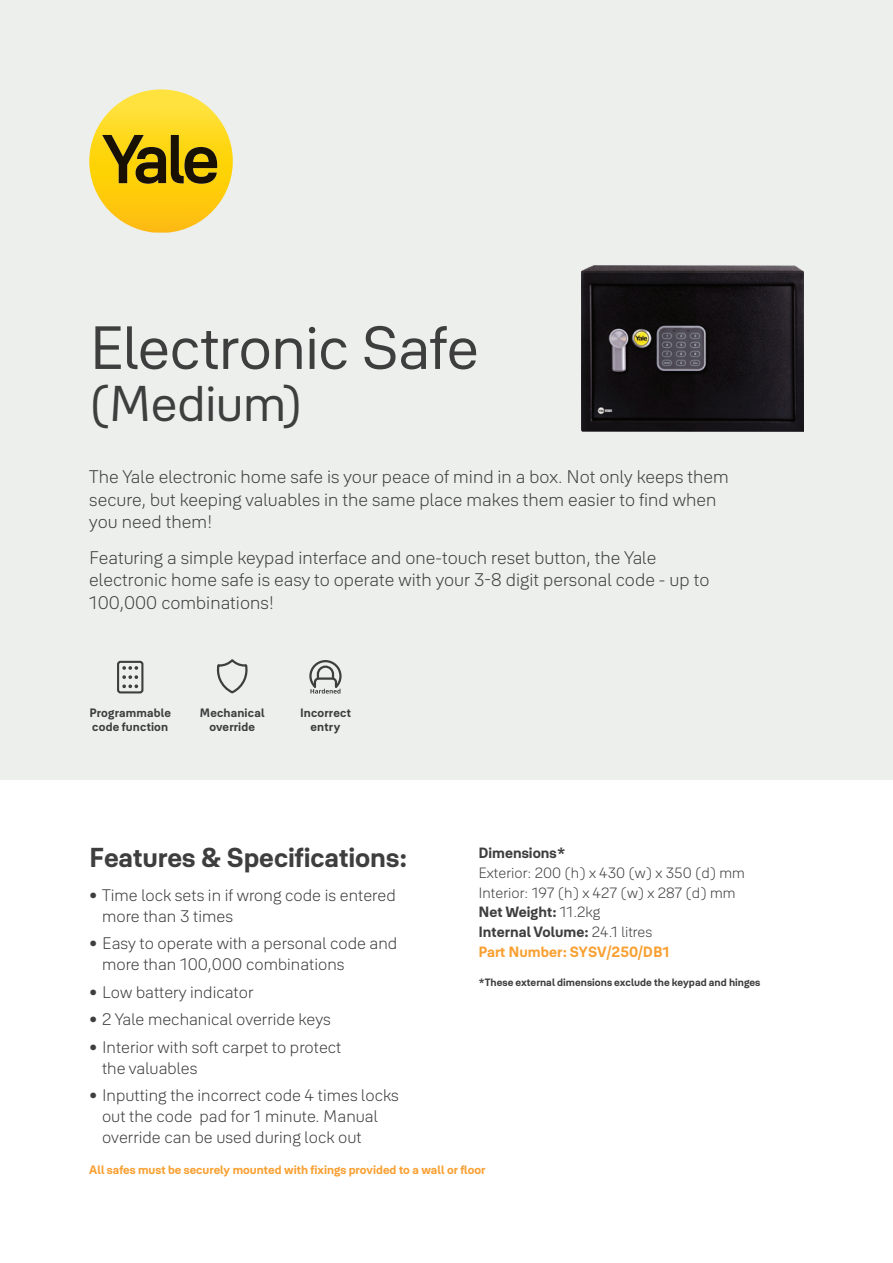
<style>
.page{position:relative;width:893px;height:1263px;background:#fff}
.page>*{position:absolute;margin:0;border:0;box-sizing:border-box;transform-origin:0 0}
.t1{font:60px "Yale Solis";letter-spacing:-.01em;color:#3e3e3f}
.t2{font:49.5px "Yale Solis";letter-spacing:-.015em;color:#3e3e3f}
.t3{font:700 27px "Yale Solis";letter-spacing:-.005em;color:#3e3e3f}
.t4{font:300 18px/22.5px "Yale Solis";color:#3e3e3f}
.t5{font:300 16.5px/21px "Yale Solis";color:#3e3e3f}
.t6{font:300 14.7px/19.8px "Yale Solis";color:#3e3e3f}
.t7{font:700 14.7px "Yale Solis";color:#3e3e3f}
.t8{font:700 12px "Yale Solis";color:#f9a032}
.t9{font:700 12px/14.4px "Yale Solis";letter-spacing:.015em;color:#3e3e3f;text-align:center}
.t10{font:700 10.5px "Yale Solis";color:#3e3e3f}
.s1{font-weight:700}
.s2{font-weight:700;color:#f9a032}
</style>
<div class="page">
<div style="left:0;top:0;width:893px;height:780px;background:#edefed"></div>
<img style="left:581px;top:265px;width:223px;height:166px">
<svg style="left:117px;top:660px;width:27px;height:34px"></svg>
<svg style="left:89px;top:89px;width:144px;height:144px"></svg>
<svg style="left:216px;top:659px;width:32px;height:35px"></svg>
<svg style="left:309px;top:660px;width:33px;height:33px"></svg>
<h1 class="t1" style="left:89px;top:312px;width:391px">Electronic Safe</h1>
<h2 class="t2" style="left:89px;top:375px;width:215px">(Medium)</h2>
<p class="t4" style="left:89px;top:465px;width:641px">The Yale electronic home safe is your peace of mind in a box. Not only keeps them secure, but keeping valuables in the same place makes them easier to find when you need them!</p>
<p class="t4" style="left:89px;top:546px;width:622px">Featuring a simple keypad interface and one-touch reset button, the Yale electronic home safe is easy to operate with your 3-8 digit personal code - up to<br>100,000 combinations!</p>
<p class="t9" style="left:200px;top:705px;width:66px">Mechanical override</p>
<p class="t9" style="left:89px;top:705px;width:83px;text-align:left">Programmable code function</p>
<p class="t9" style="left:300px;top:705px;width:52px">Incorrect entry</p>
<h3 class="t3" style="left:89px;top:841px;width:319px">Features &amp; Specifications:</h3>
<p class="t5" style="left:102px;top:885px;width:295px;text-indent:-13px">• Time lock sets in if wrong code is entered more than 3 times</p>
<p class="t5" style="left:102px;top:933px;width:297px;text-indent:-13px">• Easy to operate with a personal code and more than 100,000 combinations</p>
<p class="t5" style="left:89px;top:981px;width:166px">• Low battery indicator</p>
<p class="t5" style="left:89px;top:1009px;width:243px">• 2 Yale mechanical override keys</p>
<p class="t5" style="left:102px;top:1036px;width:241px;text-indent:-13px">• Interior with soft carpet to protect the valuables</p>
<p class="t5" style="left:102px;top:1084px;width:298px;text-indent:-13px">• Inputting the incorrect code 4 times locks out the code pad for 1 minute. Manual override can be used during lock out</p>
<p class="t7" style="left:478px;top:844px;width:89px">Dimensions*</p>
<p class="t6" style="left:478px;top:863px;width:268px">Exterior: 200 (h) x 430 (w) x 350 (d) mm<br>Interior: 197 (h) x 427 (w) x 287 (d) mm<br><span class="s1">Net Weight:</span> 11.2kg<br><span class="s1">Internal Volume:</span> 24.1 litres<br><span class="s2">Part Number: SYSV/250/DB1</span></p>
<p class="t10" style="left:478px;top:976px;width:284px">*These external dimensions exclude the keypad and hinges</p>
<p class="t8" style="left:89px;top:1162px;width:398px">All safes must be securely mounted with fixings provided to a wall or floor</p>
</div>
